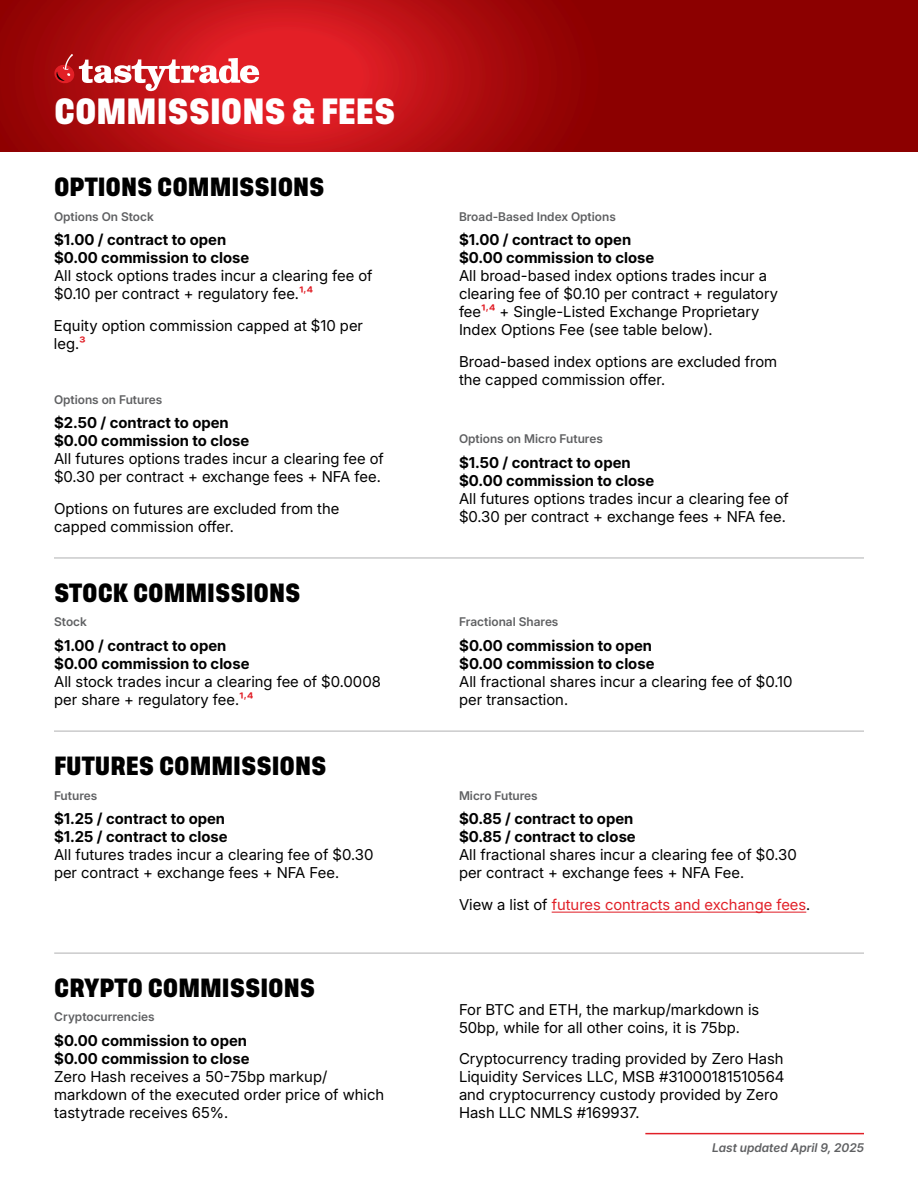
<style>
.page{position:relative;width:918px;height:1188px;background:#fff}
.page>*{position:absolute;margin:0;border:0;box-sizing:border-box;transform-origin:0 0}
.t1{font:600 27px "Tusker Grotesk 7600";color:#fff}
.t2{font:600 19.5px "Tusker Grotesk 7600";color:#000}
.t3{font:15px/18px "Inter 18 pt";color:#000}
.t4{font:700 15px/18px "Inter 18 pt";color:#000}
.t5{font:15px "Inter 18 pt";color:#e12028}
.t6{font:600 12px "Inter 18 pt";color:#5f6062}
.t7{font:italic 600 12px "Inter 18 pt";color:#5f6062}
.t8{font:500 10.5px "Inter 18 pt";color:#e12028}
.s1{font-weight:500;color:#e12028}
.s2{color:#000}
</style>
<div class="page">
<hr style="left:645px;top:1133px;width:219px;height:1px;background:#e12028">
<svg style="left:0;top:0;width:918px;height:151px;background:#930203"></svg>
<hr style="left:54px;top:558px;width:810px;height:1px;background:#5f6062">
<hr style="left:54px;top:731px;width:810px;height:1px;background:#5f6062">
<hr style="left:552px;top:912px;width:254px;height:1px;background:#e12028">
<hr style="left:54px;top:953px;width:810px;height:1px;background:#5f6062">
<svg style="left:54px;top:0;width:375px;height:151px;background:#cb1e23"></svg>
<h1 class="t1" style="left:54px;top:95px;width:343px">COMMISSIONS &amp; FEES</h1>
<h2 class="t2" style="left:54px;top:175px;width:272px">OPTIONS COMMISSIONS</h2>
<p class="t6" style="left:54px;top:207px;width:101px">Options On Stock</p>
<p class="t4" style="left:54px;top:230px;width:197px">$1.00 / contract to open $0.00 commission to close</p>
<p class="t3" style="left:54px;top:266px;width:320px">All stock options trades incur a clearing fee of $0.10 per contract + regulatory fee.<span class="s1">1 4</span></p>
<p class="t8" style="left:304px;top:280px;width:5px">,</p>
<p class="t3" style="left:54px;top:316px;width:311px">Equity option commission capped at $10 per leg.<span class="s1">3</span></p>
<p class="t6" style="left:54px;top:390px;width:110px">Options on Futures</p>
<p class="t4" style="left:54px;top:414px;width:197px">$2.50 / contract to open $0.00 commission to close</p>
<p class="t3" style="left:54px;top:450px;width:332px">All futures options trades incur a clearing fee of $0.30 per contract + exchange fees + NFA fee.</p>
<p class="t3" style="left:54px;top:499px;width:287px">Options on futures are excluded from the capped commission offer.</p>
<h2 class="t2" style="left:54px;top:581px;width:248px">STOCK COMMISSIONS</h2>
<p class="t6" style="left:54px;top:613px;width:34px">Stock</p>
<p class="t4" style="left:54px;top:636px;width:197px">$1.00 / contract to open $0.00 commission to close</p>
<p class="t3" style="left:54px;top:672px;width:328px">All stock trades incur a clearing fee of $0.0008 per share + regulatory fee.<span class="s1">1 4</span></p>
<p class="t8" style="left:244px;top:686px;width:5px">,</p>
<h2 class="t2" style="left:54px;top:754px;width:274px">FUTURES COMMISSIONS</h2>
<p class="t6" style="left:54px;top:786px;width:45px">Futures</p>
<p class="t4" style="left:54px;top:809px;width:175px">$1.25 / contract to open $1.25 / contract to close</p>
<p class="t3" style="left:54px;top:845px;width:321px">All futures trades incur a clearing fee of $0.30 per contract + exchange fees + NFA Fee.</p>
<h2 class="t2" style="left:54px;top:976px;width:262px">CRYPTO COMMISSIONS</h2>
<p class="t6" style="left:54px;top:1008px;width:102px">Cryptocurrencies</p>
<p class="t4" style="left:54px;top:1031px;width:197px">$0.00 commission to open $0.00 commission to close</p>
<p class="t3" style="left:54px;top:1067px;width:332px">Zero Hash receives a 50-75bp markup/ markdown of the executed order price of which tastytrade receives 65%.</p>
<p class="t6" style="left:459px;top:207px;width:158px">Broad-Based Index Options</p>
<p class="t4" style="left:459px;top:230px;width:197px">$1.00 / contract to open $0.00 commission to close</p>
<p class="t3" style="left:459px;top:266px;width:321px">All broad-based index options trades incur a clearing fee of $0.10 per contract + regulatory fee<span class="s1">1 4</span> + Single-Listed Exchange Proprietary</p>
<p class="t8" style="left:486px;top:298px;width:5px">,</p>
<p class="t3" style="left:459px;top:314px;width:320px;line-height:31.5px">Index Options Fee (see table below).<br>Broad-based index options are excluded from</p>
<p class="t3" style="left:459px;top:370px;width:208px">the capped commission offer.</p>
<p class="t6" style="left:459px;top:430px;width:145px">Options on Micro Futures</p>
<p class="t4" style="left:459px;top:453px;width:197px">$1.50 / contract to open $0.00 commission to close</p>
<p class="t3" style="left:459px;top:489px;width:332px">All futures options trades incur a clearing fee of $0.30 per contract + exchange fees + NFA fee.</p>
<p class="t6" style="left:459px;top:613px;width:101px">Fractional Shares</p>
<p class="t4" style="left:459px;top:636px;width:197px">$0.00 commission to open $0.00 commission to close</p>
<p class="t3" style="left:459px;top:672px;width:335px">All fractional shares incur a clearing fee of $0.10 per transaction.</p>
<p class="t6" style="left:459px;top:786px;width:80px">Micro Futures</p>
<p class="t4" style="left:459px;top:809px;width:178px">$0.85 / contract to open $0.85 / contract to close</p>
<p class="t3" style="left:459px;top:845px;width:339px">All fractional shares incur a clearing fee of $0.30 per contract + exchange fees + NFA Fee.</p>
<p class="t5" style="left:459px;top:893px;width:353px"><span class="s2">View a list of</span> futures contracts and exchange fees<span class="s2">.</span></p>
<p class="t3" style="left:459px;top:1000px;width:302px">For BTC and ETH, the markup/markdown is<br>50bp, while for all other coins, it is 75bp.</p>
<p class="t3" style="left:459px;top:1049px;width:327px">Cryptocurrency trading provided by Zero Hash Liquidity Services LLC, MSB #31000181510564 and cryptocurrency custody provided by Zero Hash LLC NMLS #169937.</p>
<p class="t7" style="left:712px;top:1138px;width:153px">Last updated April 9, 2025</p>
</div>
